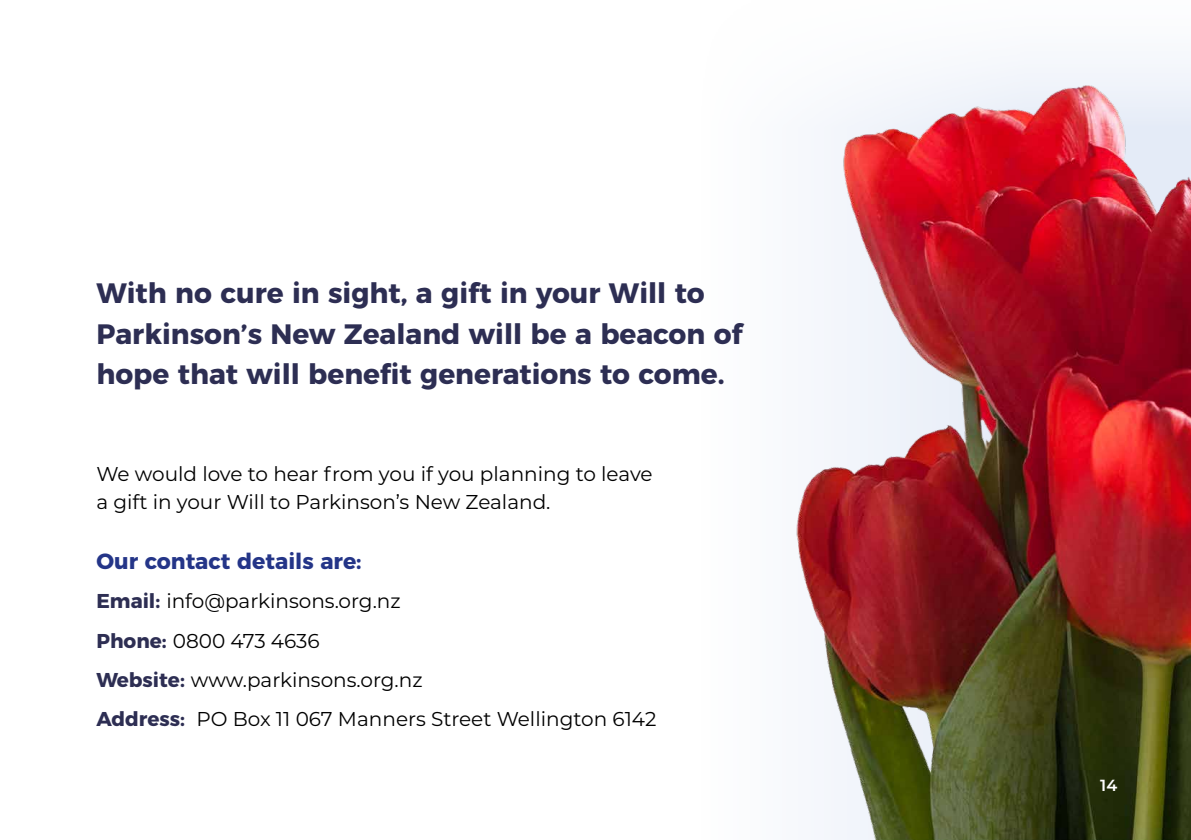
<style>
.page{position:relative;width:1191px;height:840px;background:#fff}
.page>*{position:absolute;margin:0;border:0;box-sizing:border-box;transform-origin:0 0}
.t1{font:700 28px/40px "Montserrat";color:#2d2e53}
.t2{font:700 22px "Montserrat";color:#243588}
.t3{font:20px/39.4px "Montserrat";color:#000}
.t4{font:600 16px "Montserrat";color:#fff}
.s1{font-weight:700;color:#2d2e53}
</style>
<div class="page">
<img style="left:796px;top:64px;width:395px;height:775px">
<h1 class="t1" style="left:96px;top:271px;width:647px">With no cure in sight, a gift in your Will to<br>Parkinson’s New Zealand will be a beacon of hope that will benefit generations to come.</h1>
<p class="t3" style="left:96px;top:458px;width:558px;line-height:28px">We would love to hear from you if you planning to leave a gift in your Will to Parkinson’s New Zealand.</p>
<p class="t2" style="left:96px;top:542px;width:267px">Our contact details are:</p>
<p class="t3" style="left:96px;top:580px;width:561px"><span class="s1">Email:</span> info@parkinsons.org.nz<br><span class="s1">Phone:</span> 0800 473 4636<br><span class="s1">Website:</span> www.parkinsons.org.nz<br><span class="s1">Address:</span> PO Box 11 067 Manners Street Wellington 6142</p>
<p class="t4" style="left:1100px;top:773px;width:18px">14</p>
</div>
